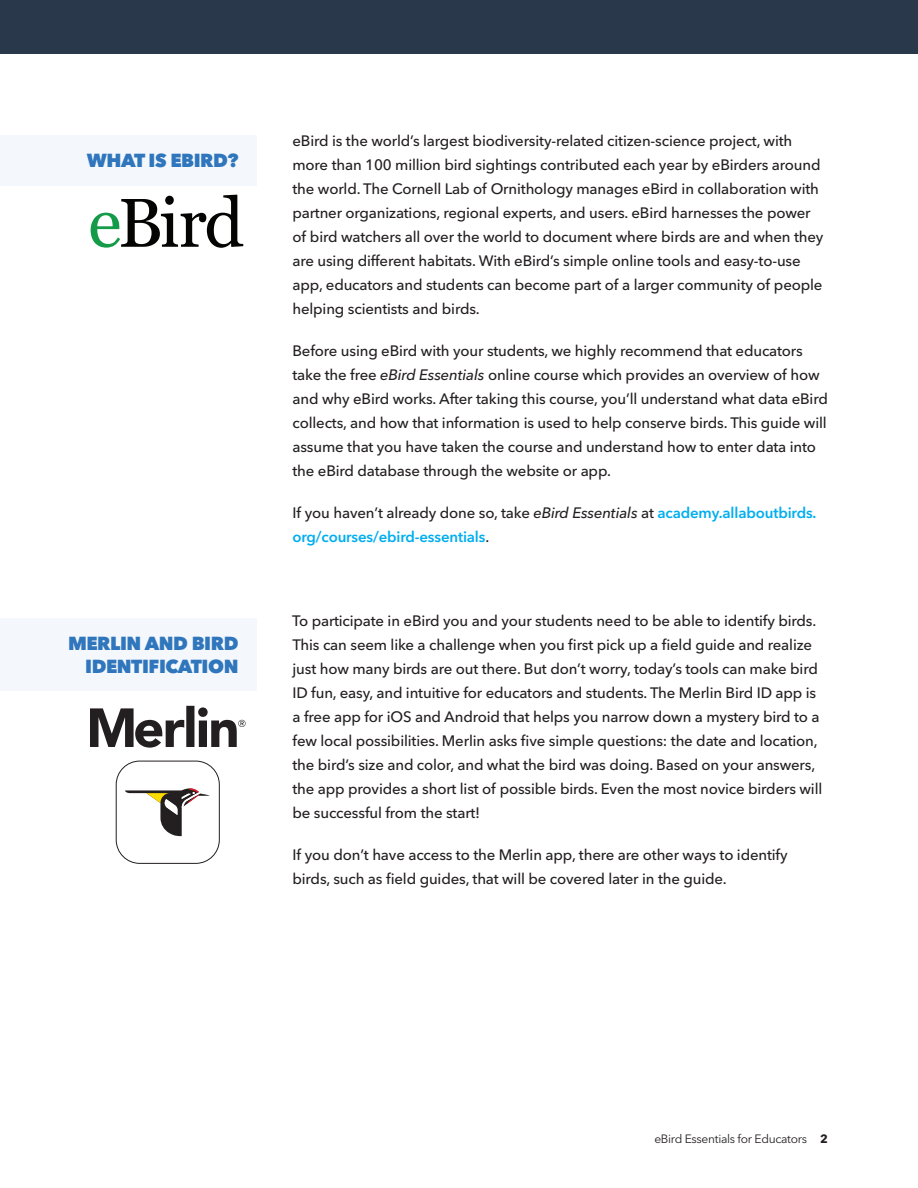
<style>
.page{position:relative;width:918px;height:1188px;background:#fff}
.page>*{position:absolute;margin:0;border:0;box-sizing:border-box;transform-origin:0 0}
.t1{font:800 18.75px/22.5px "Avenir Next LT Pro";letter-spacing:-.025em;color:#3076bc;text-align:right}
.t2{font:500 15px/24px "Avenir Next LT Pro";letter-spacing:-.01em;color:#231f20}
.t3{font:600 15px/24px "Avenir Next LT Pro";letter-spacing:-.01em;color:#00aeef}
.t4{font:12px "Avenir Next LT Pro";letter-spacing:-.025em;color:#231f20}
.s1{font-style:italic}
.s2{font-weight:500;color:#231f20}
.s3{font-weight:500;font-style:italic;color:#231f20}
.s4{font-weight:700}
</style>
<div class="page">
<div style="left:0;top:0;width:918px;height:54px;background:#29394b"></div>
<div style="left:0;top:135px;width:256px;height:50px;background:#f4f8fc"></div>
<div style="left:0;top:618px;width:256px;height:73px;background:#f4f8fc"></div>
<svg style="left:90px;top:194px;width:153px;height:54px"></svg>
<svg style="left:90px;top:706px;width:156px;height:42px"></svg>
<div style="left:116px;top:761px;width:104px;height:103px;border:1px solid #231f20;border-radius:24px"></div>
<svg style="left:125px;top:788px;width:85px;height:48px"></svg>
<p class="t1" style="left:87px;top:149px;width:153px">WHAT IS EBIRD?</p>
<p class="t1" style="left:68px;top:632px;width:172px">MERLIN AND BIRD<br>IDENTIFICATION</p>
<p class="t2" style="left:292px;top:129px;width:533px">eBird is the world’s largest biodiversity-related citizen-science project, with more than 100 million bird sightings contributed each year by eBirders around the world. The Cornell Lab of Ornithology manages eBird in collaboration with partner organizations, regional experts, and users. eBird harnesses the power of bird watchers all over the world to document where birds are and when they are using different habitats. With eBird’s simple online tools and easy-to-use app, educators and students can become part of a larger community of people helping scientists and birds.</p>
<p class="t2" style="left:292px;top:339px;width:537px">Before using eBird with your students, we highly recommend that educators take the free <span class="s1">eBird Essentials</span> online course which provides an overview of how and why eBird works. After taking this course, you’ll understand what data eBird collects, and how that information is used to help conserve birds. This guide will assume that you have taken the course and understand how to enter data into the eBird database through the website or app.</p>
<p class="t3" style="left:292px;top:501px;width:525px"><span class="s2">If you haven’t already done so, take</span> <span class="s3">eBird Essentials</span> <span class="s2">at</span> academy.allaboutbirds. org/courses/ebird-essentials<span class="s2">.</span></p>
<p class="t2" style="left:292px;top:609px;width:532px">To participate in eBird you and your students need to be able to identify birds.<br>This can seem like a challenge when you first pick up a field guide and realize just how many birds are out there. But don’t worry, today’s tools can make bird ID fun, easy, and intuitive for educators and students. The Merlin Bird ID app is a free app for iOS and Android that helps you narrow down a mystery bird to a few local possibilities. Merlin asks five simple questions: the date and location, the bird’s size and color, and what the bird was doing. Based on your answers, the app provides a short list of possible birds. Even the most novice birders will be successful from the start!</p>
<p class="t2" style="left:292px;top:843px;width:497px">If you don’t have access to the Merlin app, there are other ways to identify birds, such as field guides, that will be covered later in the guide.</p>
<p class="t4" style="left:654px;top:1131px;width:175px">eBird Essentials for Educators <span class="s4">2</span></p>
</div>
